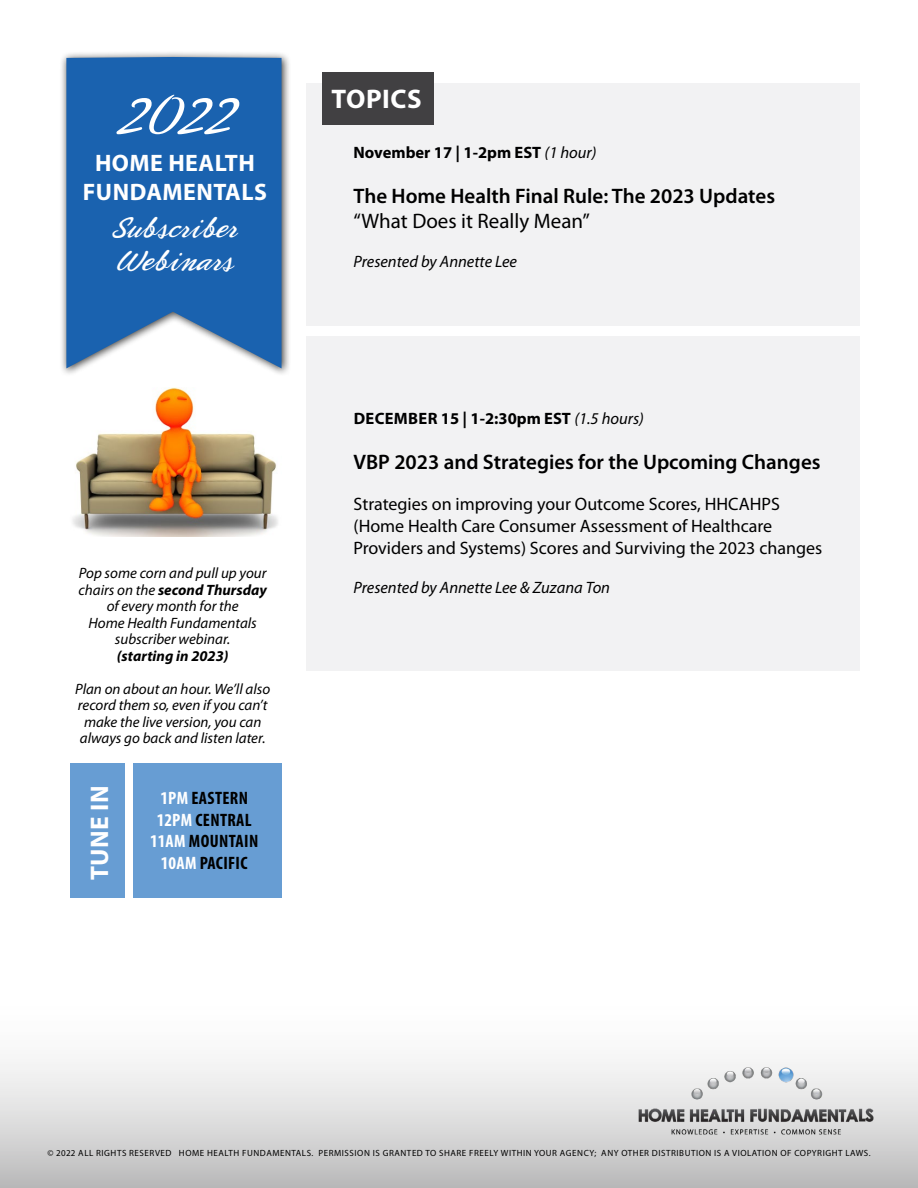
<style>
.page{position:relative;width:918px;height:1188px;background:#fff}
.page>*{position:absolute;margin:0;border:0;box-sizing:border-box;transform-origin:0 0}
.t1{font:60px "Phoenix Script FLF";color:#fff}
.t2{font:30px/32.7px "Phoenix Script FLF";color:#fff}
.t3{font:700 27px "Myriad Pro";letter-spacing:.02em;color:#fff}
.t4{font:700 25.5px "Myriad Pro";letter-spacing:.02em;color:#fff}
.t5{font:700 23.85px/28.7px "Myriad Pro";letter-spacing:.02em;color:#fff;text-align:center}
.t6{font:600 21px "Myriad Pro";color:#000}
.t7{font:21px "Myriad Pro";color:#000}
.t8{font:18px/21.6px "Myriad Pro";color:#000}
.t9{font:700 condensed 18px/21.6px "Myriad Pro";letter-spacing:.02em;color:#000;text-align:center}
.t10{font:italic 16.5px "Myriad Pro";color:#000}
.t11{font:700 16.5px "Myriad Pro";letter-spacing:.02em;color:#000}
.t12{font:700 16.5px "Myriad Pro";color:#000}
.t13{font:italic 15px/16.5px "Myriad Pro";color:#000;text-align:center}
.t14{font:italic 700 15px "Myriad Pro";color:#000}
.t15{font:9px "Myriad Pro";letter-spacing:.06em;color:#000}
.s1{font-weight:700}
.s2{color:#fff}
.s3{font-weight:400;font-style:italic}
</style>
<div class="page">
<div style="left:306px;top:84px;width:554px;height:242px;background:#f2f2f3"></div>
<div style="left:306px;top:337px;width:554px;height:334px;background:#f2f2f3"></div>
<div style="left:322px;top:72px;width:111px;height:53px;background:#414042"></div>
<img style="left:72px;top:388px;width:206px;height:149px">
<div style="left:133px;top:764px;width:149px;height:134px;background:#679dd3"></div>
<div style="left:70px;top:764px;width:54px;height:134px;background:#679dd3"></div>
<div style="left:60px;top:50px;width:231px;height:327px;background:#000;opacity:.75"></div>
<svg style="left:66px;top:57px;width:216px;height:311px;fill:#1a62af"></svg>
<div style="left:0;top:995px;width:918px;height:193px;background:linear-gradient(to bottom,#fff,#c1c1c2)"></div>
<img style="left:614px;top:1052px;width:281px;height:107px">
<h1 class="t1" style="left:115px;top:85px;width:118px">2022</h1>
<h3 class="t5" style="left:83px;top:149px;width:186px">HOME HEALTH<br>FUNDAMENTALS</h3>
<h2 class="t2" style="left:111px;top:213px;width:128px">Subscriber<br>Webinars</h2>
<p class="t13" style="left:79px;top:565px;width:190px">Pop some corn and pull up your chairs on the <span class="s1">second Thursday </span>of every month for the<br>Home Health Fundamentals subscriber webinar.</p>
<p class="t14" style="left:117px;top:647px;width:113px">(starting in 2023)</p>
<p class="t13" style="left:75px;top:681px;width:197px">Plan on about an hour. We’ll also record them so, even if you can’t make the live version, you can always go back and listen later.</p>
<h3 class="t4" style="left:85px;top:880px;width:96px;rotate:-90deg">TUNE IN</h3>
<p class="t9" style="left:150px;top:788px;width:110px"><span class="s2">1PM</span> EASTERN<br><span class="s2">12PM</span> CENTRAL<br><span class="s2">11AM</span> MOUNTAIN<br><span class="s2">10AM</span> PACIFIC</p>
<h3 class="t3" style="left:332px;top:84px;width:92px">TOPICS</h3>
<p class="t12" style="left:354px;top:143px;width:244px">November 17 | 1-2pm EST <span class="s3">(1 hour)</span></p>
<h3 class="t6" style="left:354px;top:184px;width:423px">The Home Health Final Rule: The 2023 Updates</h3>
<h3 class="t7" style="left:354px;top:209px;width:238px">“What Does it Really Mean”</h3>
<p class="t10" style="left:354px;top:253px;width:165px">Presented by Annette Lee</p>
<p class="t11" style="left:354px;top:409px;width:292px">DECEMBER 15 | 1-2:30pm EST <span class="s3">(1.5 hours)</span></p>
<h3 class="t6" style="left:354px;top:450px;width:469px">VBP 2023 and Strategies for the Upcoming Changes</h3>
<p class="t8" style="left:354px;top:494px;width:470px">Strategies on improving your Outcome Scores, HHCAHPS (Home Health Care Consumer Assessment of Healthcare<br>Providers and Systems) Scores and Surviving the 2023 changes</p>
<p class="t10" style="left:354px;top:579px;width:258px">Presented by Annette Lee &amp; Zuzana Ton</p>
<p class="t15" style="left:47px;top:1148px;width:825px">© 2022 ALL RIGHTS RESERVED HOME HEALTH FUNDAMENTALS. PERMISSION IS GRANTED TO SHARE FREELY WITHIN YOUR AGENCY; ANY OTHER DISTRIBUTION IS A VIOLATION OF COPYRIGHT LAWS.</p>
</div>
